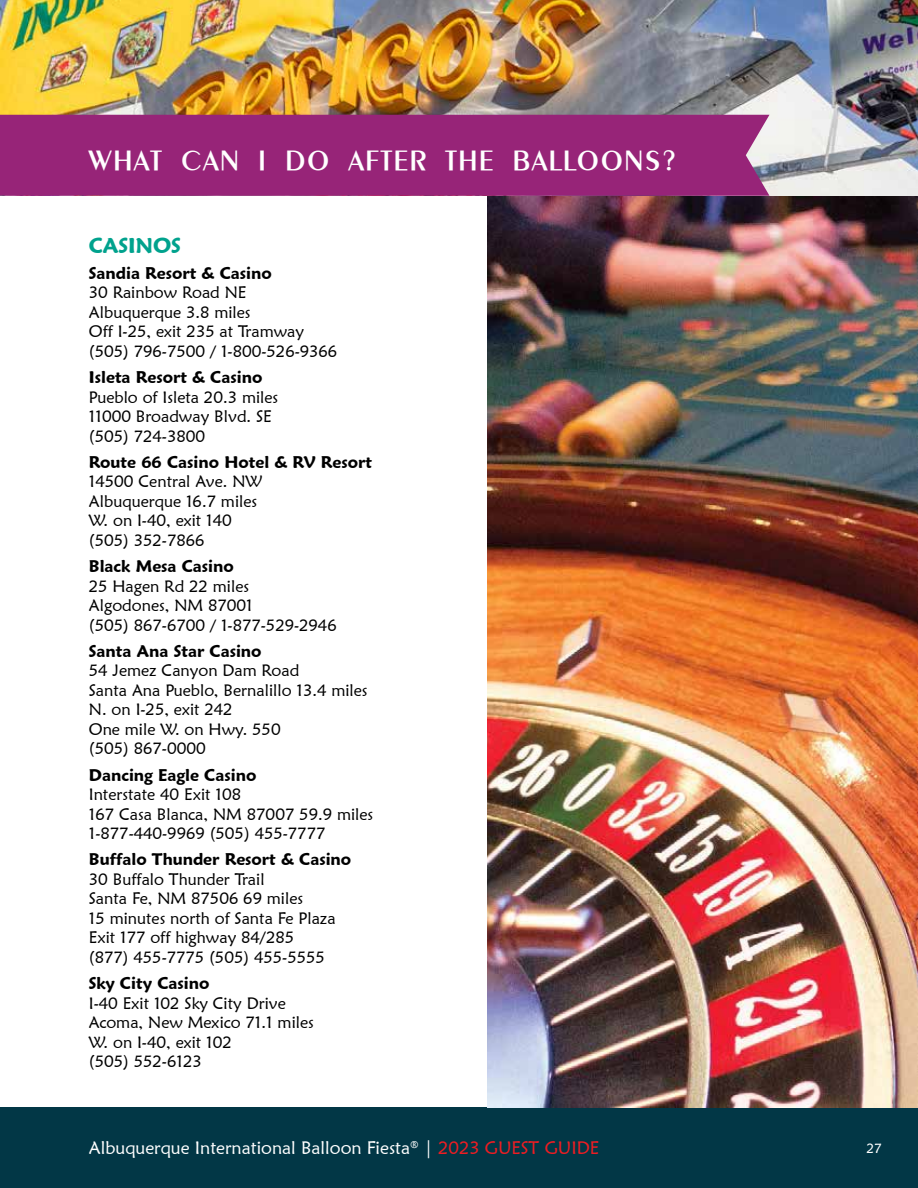
<style>
.page{position:relative;width:918px;height:1188px;background:#fff}
.page>*{position:absolute;margin:0;border:0;box-sizing:border-box;transform-origin:0 0}
.t1{font:500 28.95px "Peinaud";letter-spacing:.08em;color:#fff}
.t2{font:600 21px "Maiandra GD";color:#00a28d}
.t3{font:18px "Maiandra GD";color:#fff}
.t4{font:16.5px/19.5px "Maiandra GD";color:#000}
.t5{font:600 16.5px "Maiandra GD";color:#000}
.t6{font:13.5px "Maiandra GD";color:#fff}
.s1{color:#ed1d23}
</style>
<div class="page">
<div style="left:0;top:1107px;width:918px;height:81px;background:#023746"></div>
<img style="left:0;top:0;width:918px;height:196px">
<div style="left:0;top:115px;width:770px;height:81px;background:#972478"></div>
<img style="left:487px;top:196px;width:431px;height:911px">
<h1 class="t1" style="left:89px;top:143px;width:589px">WHAT CAN I DO AFTER THE BALLOONS?</h1>
<p class="t2" style="left:89px;top:232px;width:94px">CASINOS</p>
<p class="t5" style="left:89px;top:263px;width:184px">Sandia Resort &amp; Casino</p>
<p class="t4" style="left:89px;top:283px;width:250px">30 Rainbow Road NE<br>Albuquerque 3.8 miles<br>Off I-25, exit 235 at Tramway (505) 796-7500 / 1-800-526-9366</p>
<p class="t5" style="left:89px;top:367px;width:175px">Isleta Resort &amp; Casino</p>
<p class="t4" style="left:89px;top:387px;width:191px">Pueblo of Isleta 20.3 miles<br>11000 Broadway Blvd. SE (505) 724-3800</p>
<p class="t5" style="left:89px;top:452px;width:285px">Route 66 Casino Hotel &amp; RV Resort</p>
<p class="t4" style="left:89px;top:472px;width:175px">14500 Central Ave. NW<br>Albuquerque 16.7 miles<br>W. on I-40, exit 140 (505) 352-7866</p>
<p class="t5" style="left:89px;top:556px;width:147px">Black Mesa Casino</p>
<p class="t4" style="left:89px;top:576px;width:249px">25 Hagen Rd 22 miles<br>Algodones, NM 87001<br>(505) 867-6700 / 1-877-529-2946</p>
<p class="t5" style="left:89px;top:641px;width:174px">Santa Ana Star Casino</p>
<p class="t4" style="left:89px;top:661px;width:280px">54 Jemez Canyon Dam Road<br>Santa Ana Pueblo, Bernalillo 13.4 miles<br>N. on I-25, exit 242<br>One mile W. on Hwy. 550<br>(505) 867-0000</p>
<p class="t5" style="left:89px;top:765px;width:169px">Dancing Eagle Casino</p>
<p class="t4" style="left:89px;top:784px;width:286px">Interstate 40 Exit 108<br>167 Casa Blanca, NM 87007 59.9 miles<br>1-877-440-9969 (505) 455-7777</p>
<p class="t5" style="left:89px;top:850px;width:264px">Buffalo Thunder Resort &amp; Casino</p>
<p class="t4" style="left:89px;top:869px;width:248px">30 Buffalo Thunder Trail<br>Santa Fe, NM 87506 69 miles<br>15 minutes north of Santa Fe Plaza<br>Exit 177 off highway 84/285 (877) 455-7775 (505) 455-5555</p>
<p class="t5" style="left:89px;top:973px;width:122px">Sky City Casino</p>
<p class="t4" style="left:89px;top:993px;width:227px">I-40 Exit 102 Sky City Drive<br>Acoma, New Mexico 71.1 miles<br>W. on I-40, exit 102<br>(505) 552-6123</p>
<p class="t3" style="left:89px;top:1137px;width:512px">Albuquerque International Balloon Fiesta<sup>®</sup> | <span class="s1">2023 GUEST GUIDE</span></p>
<p class="t6" style="left:866px;top:1140px;width:17px">27</p>
</div>
